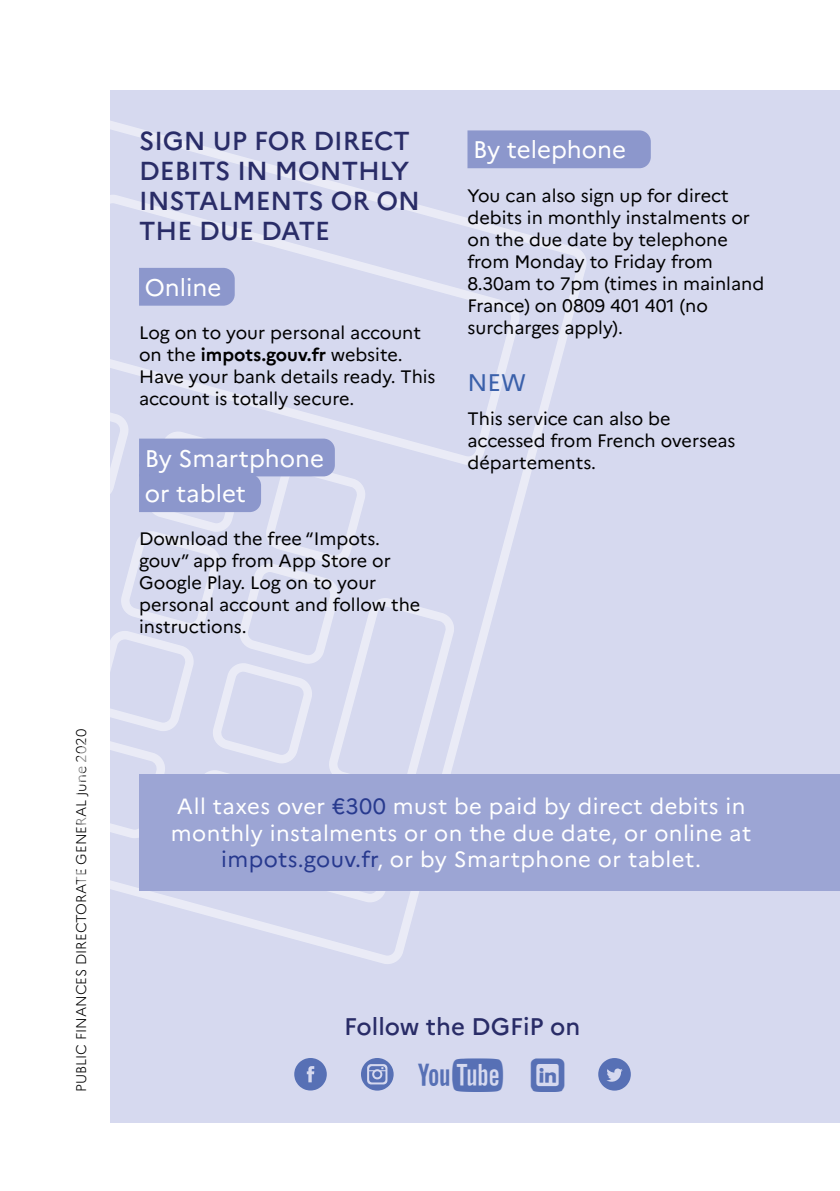
<style>
.page{position:relative;width:840px;height:1191px;background:#fff}
.page>*{position:absolute;margin:0;border:0;box-sizing:border-box;transform-origin:0 0}
.t1{font:50px "socialtype";color:#5770b5}
.t2{font:500 26px/30px "Marianne";color:#292c67}
.t3{font:24px/35.6px "Marianne";color:#fff}
.t4{font:500 24px "Marianne";color:#292c67}
.t5{font:24px "Marianne";color:#3a60aa}
.t6{font:22px/26.4px "Marianne";letter-spacing:.02em;color:#fff;text-align:center}
.t7{font:18px/22px "Marianne";color:#000}
.t8{font:300 14px "Marianne";color:#000}
.s1{font-weight:700}
.s2{color:#27398e}
.s3{font-family:"Sociallogostfb";font-size:40px}
</style>
<div class="page">
<div style="left:111px;top:91px;width:728px;height:1032px;background:#d6d9ef"></div>
<svg style="left:110px;top:113px;width:478px;height:851px"></svg>
<svg style="left:110px;top:195px;width:411px;height:270px"></svg>
<div style="left:139px;top:774px;width:700px;height:116px;background:#9ca5d4"></div>
<div style="left:139px;top:268px;width:95px;height:38px;background:#8c97cc"></div>
<svg style="left:110px;top:399px;width:345px;height:503px"></svg>
<div style="left:467px;top:130px;width:183px;height:38px;background:#8c97cc"></div>
<p class="t8" style="left:73px;top:1092px;width:364px;rotate:-90deg">PUBLIC FINANCES DIRECTORATE GENERAL June 2020</p>
<h2 class="t2" style="left:139px;top:126px;width:282px">SIGN UP FOR DIRECT<br>DEBITS IN MONTHLY<br>INSTALMENTS OR ON<br>THE DUE DATE</h2>
<h3 class="t3" style="left:145px;top:269px;width:78px">Online</h3>
<p class="t7" style="left:139px;top:321px;width:298px">Log on to your personal account on the <span class="s1">impots.gouv.fr</span> website.<br>Have your bank details ready. This account is totally secure.</p>
<h3 class="t3" style="left:145px;top:440px;width:181px">By Smartphone or tablet</h3>
<p class="t7" style="left:139px;top:528px;width:282px">Download the free “Impots. gouv” app from App Store or<br>Google Play. Log on to your personal account and follow the instructions.</p>
<h3 class="t3" style="left:473px;top:132px;width:154px">By telephone</h3>
<p class="t7" style="left:467px;top:184px;width:298px">You can also sign up for direct debits in monthly instalments or on the due date by telephone from Monday to Friday from<br>8.30am to 7pm (times in mainland<br>France) on 0809 401 401 (no surcharges apply).</p>
<h3 class="t5" style="left:467px;top:368px;width:60px">NEW</h3>
<p class="t7" style="left:467px;top:407px;width:269px">This service can also be accessed from French overseas départements.</p>
<p class="t6" style="left:171px;top:793px;width:581px">All taxes over <span class="s2">€300</span> must be paid by direct debits in monthly instalments or on the due date, or online at <span class="s2">impots.gouv.fr</span>, or by Smartphone or tablet.</p>
<h3 class="t4" style="left:344px;top:1011px;width:237px">Follow the DGFiP on</h3>
<h1 class="t1" style="left:289px;top:1045px;width:347px">BV<span class="s3">B 1</span> A</h1>
</div>
